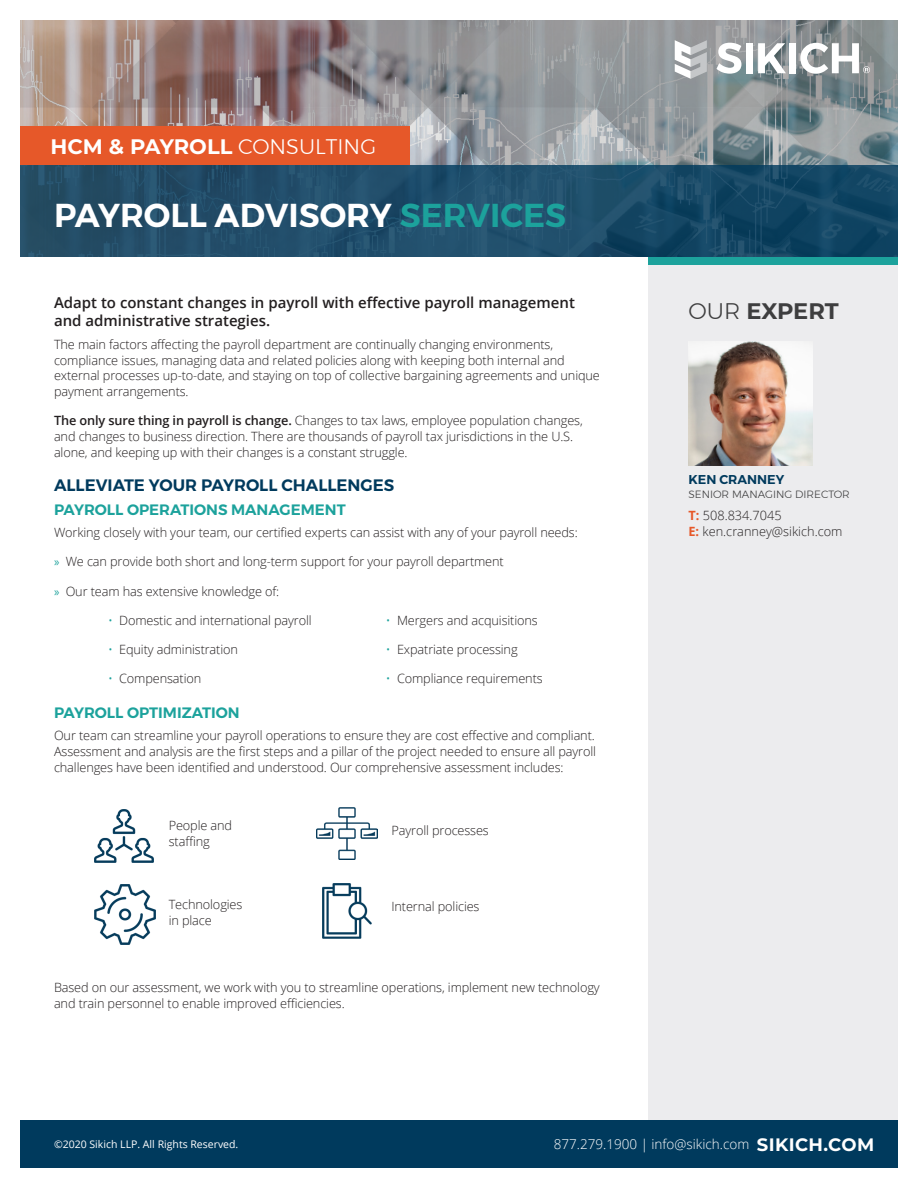
<style>
.page{position:relative;width:918px;height:1188px;background:#fff}
.page>*{position:absolute;margin:0;border:0;box-sizing:border-box;transform-origin:0 0}
.Title_White{font:600 33px "Montserrat";color:#fff}
.t1{font:700 22.5px "Montserrat";letter-spacing:-.01em;color:#3e3e3f}
.Service_Area_Name{font:700 21px "Montserrat";color:#fff}
.t2{font:700 18px "Montserrat";letter-spacing:.02em;color:#fff}
.Main_Body_Subhead{font:600 16.5px "Montserrat";color:#003a5d}
.Main_Body_Subhead-2{font:600 15px/18px "Open Sans";color:#231f20}
.Main_Body_Subhead-3{font:600 15px "Montserrat";color:#1ca29c}
.t3{font:300 13.5px "Open Sans";color:#fff}
.Main_Body_Text{font:300 12.75px/15.8px "Open Sans";letter-spacing:-.01em;color:#231f20}
.Expert_Name{font:600 12.75px "Montserrat";color:#003a5d}
.t4{font:10.5px "Open Sans";color:#fff}
.Expert_Title{font:300 10.5px "Montserrat";color:#3e3e3f}
.s1{font-weight:300}
.s2{color:#1ca29c}
.s3{font-weight:600}
.s4{font-family:"Myriad Pro";font-weight:400;color:#1ca29c}
.s5{font-weight:700;color:#e65829}
</style>
<div class="page">
<div style="left:648px;top:256px;width:250px;height:864px;background:#ececee"></div>
<div style="left:648px;top:256px;width:250px;height:9px;background:#1ca29c"></div>
<img style="left:20px;top:21px;width:878px;height:144px">
<svg style="left:20px;top:165px;width:878px;height:91px;background:#1d4b68"></svg>
<div style="left:20px;top:126px;width:389px;height:39px;background:#e65829"></div>
<svg style="left:716px;top:43px;width:25px;height:31px"></svg>
<div style="left:746px;top:43px;width:7px;height:30px;background:#fff"></div>
<svg style="left:758px;top:43px;width:28px;height:30px"></svg>
<div style="left:789px;top:43px;width:7px;height:30px;background:#fff"></div>
<svg style="left:800px;top:43px;width:70px;height:31px"></svg>
<svg style="left:675px;top:40px;width:32px;height:39px"></svg>
<div style="left:20px;top:1120px;width:878px;height:48px;background:#003a5d"></div>
<img style="left:688px;top:341px;width:125px;height:124px">
<img style="left:95px;top:810px;width:59px;height:53px">
<img style="left:94px;top:884px;width:61px;height:61px">
<img style="left:323px;top:883px;width:48px;height:55px">
<img style="left:317px;top:808px;width:61px;height:51px">
<p class="Service_Area_Name" style="left:51px;top:132px;width:327px">HCM &amp; PAYROLL <span class="s1">CONSULTING</span></p>
<p class="Title_White" style="left:54px;top:189px;width:514px">PAYROLL ADVISORY <span class="s2">SERVICES</span></p>
<p class="Main_Body_Subhead-2" style="left:54px;top:294px;width:522px">Adapt to constant changes in payroll with effective payroll management and administrative strategies.</p>
<p class="Main_Body_Text" style="left:54px;top:336px;width:547px">The main factors affecting the payroll department are continually changing environments, compliance issues, managing data and related policies along with keeping both internal and external processes up-to-date, and staying on top of collective bargaining agreements and unique payment arrangements.</p>
<p class="Main_Body_Text" style="left:54px;top:413px;width:530px"><span class="s3">The only sure thing in payroll is change.</span> Changes to tax laws, employee population changes, and changes to business direction. There are thousands of payroll tax jurisdictions in the U.S. alone, and keeping up with their changes is a constant struggle.</p>
<p class="Main_Body_Subhead" style="left:54px;top:473px;width:342px">ALLEVIATE YOUR PAYROLL CHALLENGES</p>
<p class="Main_Body_Subhead-3" style="left:54px;top:498px;width:293px">PAYROLL OPERATIONS MANAGEMENT</p>
<p class="Main_Body_Text" style="left:54px;top:524px;width:525px">Working closely with your team, our certified experts can assist with any of your payroll needs:</p>
<p class="Main_Body_Text" style="left:54px;top:554px;width:451px"><span class="s4">»</span> We can provide both short and long-term support for your payroll department</p>
<p class="Main_Body_Text" style="left:54px;top:583px;width:227px"><span class="s4">»</span> Our team has extensive knowledge of:</p>
<p class="Main_Body_Text" style="left:108px;top:612px;width:205px"><span class="s2">•</span> Domestic and international payroll</p>
<p class="Main_Body_Text" style="left:108px;top:641px;width:132px"><span class="s2">•</span> Equity administration</p>
<p class="Main_Body_Text" style="left:108px;top:671px;width:95px"><span class="s2">•</span> Compensation</p>
<p class="Main_Body_Text" style="left:386px;top:612px;width:153px"><span class="s2">•</span> Mergers and acquisitions</p>
<p class="Main_Body_Text" style="left:386px;top:641px;width:133px"><span class="s2">•</span> Expatriate processing</p>
<p class="Main_Body_Text" style="left:386px;top:671px;width:158px"><span class="s2">•</span> Compliance requirements</p>
<p class="Main_Body_Subhead-3" style="left:54px;top:701px;width:187px">PAYROLL OPTIMIZATION</p>
<p class="Main_Body_Text" style="left:54px;top:728px;width:544px;text-align:justify">Our team can streamline your payroll operations to ensure they are cost effective and compliant.<br>Assessment and analysis are the first steps and a pillar of the project needed to ensure all payroll challenges have been identified and understood. Our comprehensive assessment includes:</p>
<p class="Main_Body_Text" style="left:169px;top:817px;width:65px">People and staffing</p>
<p class="Main_Body_Text" style="left:169px;top:896px;width:75px">Technologies in place</p>
<p class="Main_Body_Text" style="left:392px;top:822px;width:99px">Payroll processes</p>
<p class="Main_Body_Text" style="left:392px;top:898px;width:90px">Internal policies</p>
<p class="Main_Body_Text" style="left:54px;top:980px;width:547px">Based on our assessment, we work with you to streamline operations, implement new technology and train personnel to enable improved efficiencies.</p>
<p class="t1" style="left:688px;top:295px;width:152px"><span class="s1">OUR</span> EXPERT</p>
<p class="Expert_Name" style="left:688px;top:470px;width:97px">KEN CRANNEY</p>
<p class="Expert_Title" style="left:688px;top:486px;width:163px">SENIOR MANAGING DIRECTOR</p>
<p class="Main_Body_Text" style="left:688px;top:508px;width:156px"><span class="s5">T:</span> 508.834.7045<br><span class="s5">E:</span> ken.cranney@sikich.com</p>
<p class="t4" style="left:54px;top:1137px;width:186px">©2020 Sikich LLP. All Rights Reserved.</p>
<p class="t3" style="left:554px;top:1135px;width:197px">877.279.1900 | info@sikich.com</p>
<p class="t2" style="left:757px;top:1131px;width:119px">SIKICH.COM</p>
</div>
